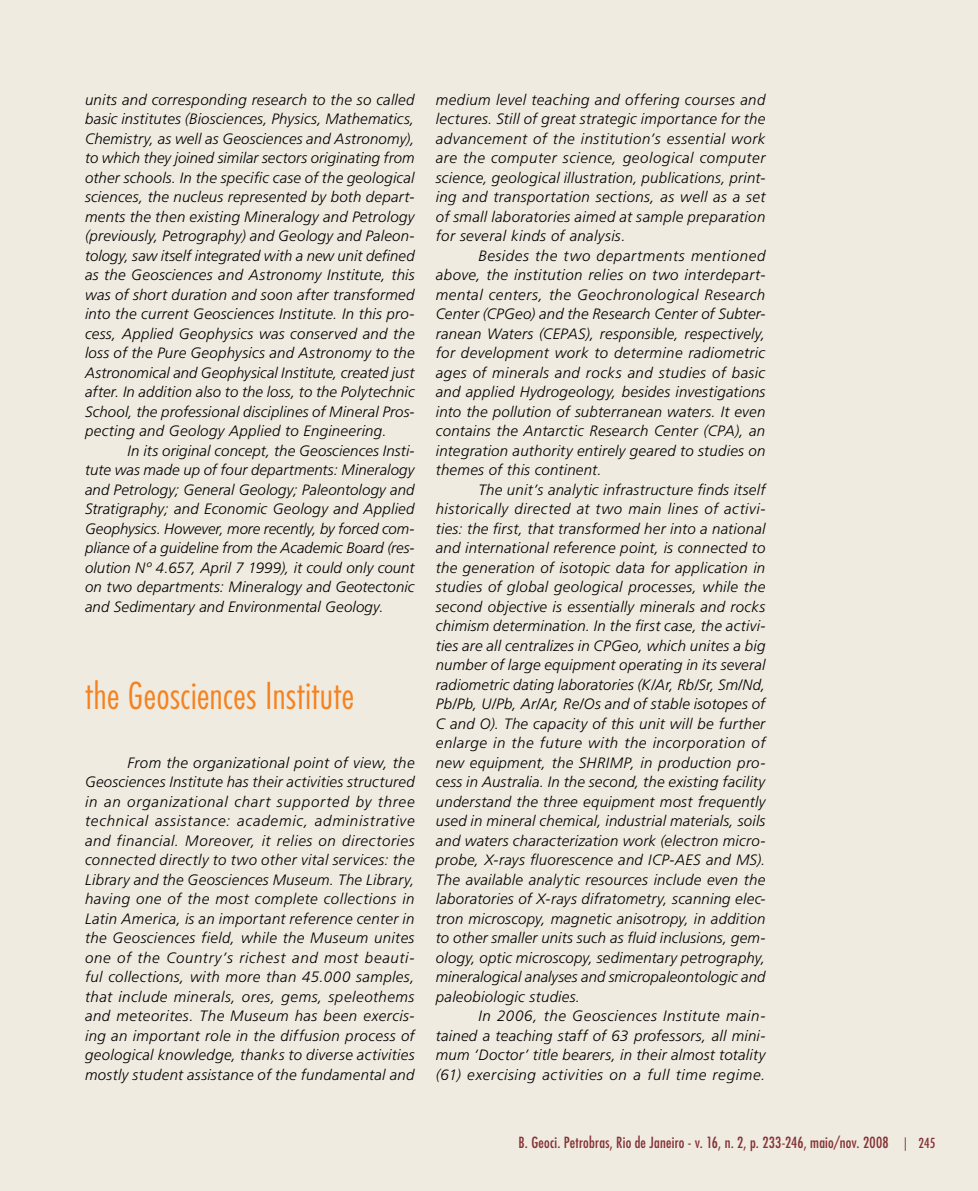
<style>
.page{position:relative;width:978px;height:1191px;background:#efebe0}
.page>*{position:absolute;margin:0;border:0;box-sizing:border-box;transform-origin:0 0}
.t1{font:300 condensed 36px "Futura Std";letter-spacing:.015em;color:#f58220}
.t2{font:italic 300 15px/19.5px "Frutiger LT Std";letter-spacing:.02em;color:#000;text-align:justify}
.t3{font:condensed 15px "Futura Std";letter-spacing:.015em;color:#853135}
.t4{font:condensed 13.5px "Futura Std";color:#853135}
</style>
<div class="page">
<p class="t2" style="left:85px;top:90px;width:331px">units and corresponding research to the so called basic institutes (Biosciences, Physics, Mathematics, Chemistry, as well as Geosciences and Astronomy), to which they joined similar sectors originating from other schools. In the specific case of the geological sciences, the nucleus represented by both depart&shy;ments the then existing Mineralogy and Petrology (previously, Petrography) and Geology and Paleon&shy;tology, saw itself integrated with a new unit defined as the Geosciences and Astronomy Institute, this was of short duration and soon after transformed into the current Geosciences Institute. In this pro&shy;cess, Applied Geophysics was conserved and the loss of the Pure Geophysics and Astronomy to the Astronomical and Geophysical Institute, created just after. In addition also to the loss, to the Polytechnic School, the professional disciplines of Mineral Pros&shy;pecting and Geology Applied to Engineering.</p>
<p class="t2" style="left:85px;top:441px;width:331px;text-indent:43px">In its original concept, the Geosciences Insti&shy;tute was made up of four departments: Mineralogy and Petrology; General Geology; Paleontology and Stratigraphy; and Economic Geology and Applied Geophysics. However, more recently, by forced com&shy;pliance of a guideline from the Academic Board (res&shy;olution Nº 4.657, April 7 1999), it could only count on two departments: Mineralogy and Geotectonic and Sedimentary and Environmental Geology.</p>
<h1 class="t1" style="left:85px;top:674px;width:271px">the Geosciences Institute</h1>
<p class="t2" style="left:85px;top:753px;width:331px;text-indent:43px">From the organizational point of view, the Geosciences Institute has their activities structured in an organizational chart supported by three technical assistance: academic, administrative and financial. Moreover, it relies on directories connected directly to two other vital services: the Library and the Geosciences Museum. The Library, having one of the most complete collections in Latin America, is an important reference center in the Geosciences field, while the Museum unites one of the Country’s richest and most beauti&shy;ful collections, with more than 45.000 samples, that include minerals, ores, gems, speleothems and meteorites. The Museum has been exercis&shy;ing an important role in the diffusion process of geological knowledge, thanks to diverse activities mostly student assistance of the fundamental and</p>
<p class="t2" style="left:436px;top:90px;width:331px">medium level teaching and offering courses and lectures. Still of great strategic importance for the advancement of the institution’s essential work are the computer science, geological computer science, geological illustration, publications, print&shy;ing and transportation sections, as well as a set of small laboratories aimed at sample preparation for several kinds of analysis.</p>
<p class="t2" style="left:436px;top:246px;width:331px;text-indent:43px">Besides the two departments mentioned above, the institution relies on two interdepart&shy;mental centers, the Geochronological Research Center (CPGeo) and the Research Center of Subter&shy;ranean Waters (CEPAS), responsible, respectively, for development work to determine radiometric ages of minerals and rocks and studies of basic and applied Hydrogeology, besides investigations into the pollution of subterranean waters. It even contains the Antarctic Research Center (CPA), an integration authority entirely geared to studies on themes of this continent.</p>
<p class="t2" style="left:436px;top:480px;width:331px;text-indent:43px">The unit’s analytic infrastructure finds itself historically directed at two main lines of activi&shy;ties: the first, that transformed her into a national and international reference point, is connected to the generation of isotopic data for application in studies of global geological processes, while the second objective is essentially minerals and rocks chimism determination. In the first case, the activi&shy;ties are all centralizes in CPGeo, which unites a big number of large equipment operating in its several radiometric dating laboratories (K/Ar, Rb/Sr, Sm/Nd, Pb/Pb, U/Pb, Ar/Ar, Re/Os and of stable isotopes of C and O). The capacity of this unit will be further enlarge in the future with the incorporation of new equipment, the SHRIMP, in production pro&shy;cess in Australia. In the second, the existing facility understand the three equipment most frequently used in mineral chemical, industrial materials, soils and waters characterization work (electron micro&shy;probe, X-rays fluorescence and ICP-AES and MS).<br>The available analytic resources include even the laboratories of X-rays difratometry, scanning elec&shy;tron microscopy, magnetic anisotropy, in addition to other smaller units such as fluid inclusions, gem&shy;ology, optic microscopy, sedimentary petrography, mineralogical analyses and smicropaleontologic and paleobiologic studies.</p>
<p class="t2" style="left:436px;top:1006px;width:331px;text-indent:43px">In 2006, the Geosciences Institute main&shy;tained a teaching staff of 63 professors, all mini&shy;mum ‘Doctor’ title bearers, in their almost totality (61) exercising activities on a full time regime.</p>
<p class="t3" style="left:519px;top:1134px;width:372px">B. Geoci. Petrobras, Rio de Janeiro - v. 16, n. 2, p. 233-246, maio/nov. 2008</p>
<p class="t4" style="left:904px;top:1135px;width:33px">| 245</p>
</div>
